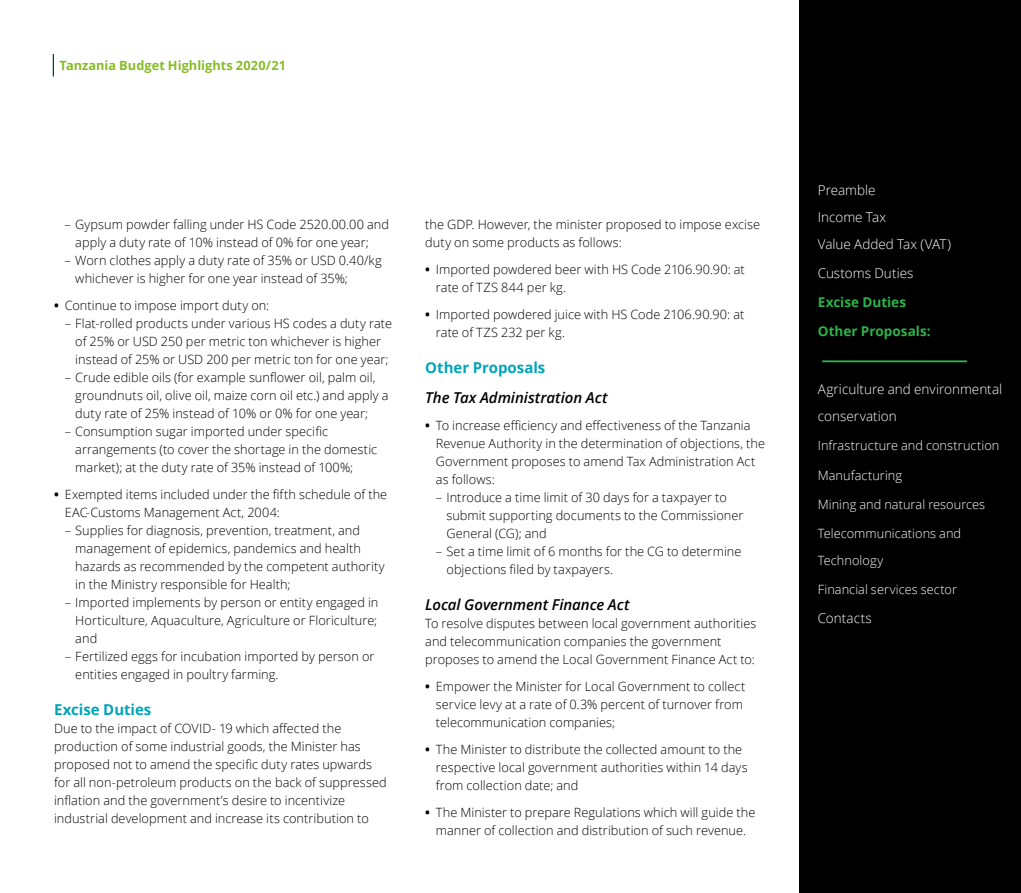
<style>
.page{position:relative;width:1021px;height:893px;background:#fff}
.page>*{position:absolute;margin:0;border:0;box-sizing:border-box;transform-origin:0 0}
.t1{font:italic 600 15px "Open Sans";letter-spacing:-.005em;color:#000}
.t2{font:700 15px "Open Sans";letter-spacing:-.005em;color:#00a5b8}
.t3{font:300 13.5px/27px "Open Sans";color:#fff}
.t4{font:700 13.5px/29.1px "Open Sans";color:#2cb34a}
.t5{font:300 12.75px/18px "Open Sans";letter-spacing:.005em;color:#000}
.t6{font:300 12.75px/27px "Open Sans";letter-spacing:.005em;color:#fff}
.t7{font:700 12.75px "Open Sans";letter-spacing:.005em;color:#86bc25}
.s1{font-weight:700}
</style>
<div class="page">
<div style="left:799px;top:0;width:221px;height:893px;background:#000"></div>
<svg style="left:53px;top:54px;width:1px;height:22px"></svg>
<hr style="left:822px;top:361px;width:144px;height:1px;background:#2cb34a">
<p class="t7" style="left:59px;top:57px;width:228px">Tanzania Budget Highlights 2020/21</p>
<p class="t5" style="left:75px;top:215px;width:315px;text-indent:-11px">– Gypsum powder falling under HS Code 2520.00.00 and apply a duty rate of 10% instead of 0% for one year;</p>
<p class="t5" style="left:75px;top:251px;width:308px;text-indent:-11px">– Worn clothes apply a duty rate of 35% or USD 0.40/kg whichever is higher for one year instead of 35%;</p>
<p class="t5" style="left:54px;top:296px;width:217px"><span class="s1">•</span> Continue to impose import duty on:</p>
<p class="t5" style="left:65px;top:314px;width:329px;text-align:center">– Flat-rolled products under various HS codes a duty rate of 25% or USD 250 per metric ton whichever is higher instead of 25% or USD 200 per metric ton for one year;</p>
<p class="t5" style="left:75px;top:368px;width:315px;text-indent:-11px">– Crude edible oils (for example sunflower oil, palm oil, groundnuts oil, olive oil, maize corn oil etc.) and apply a duty rate of 25% instead of 10% or 0% for one year;</p>
<p class="t5" style="left:75px;top:422px;width:303px;text-indent:-11px">– Consumption sugar imported under specific arrangements (to cover the shortage in the domestic market); at the duty rate of 35% instead of 100%;</p>
<p class="t5" style="left:65px;top:485px;width:324px;text-indent:-11px"><span class="s1">•</span> Exempted items included under the fifth schedule of the<br>EAC-Customs Management Act, 2004:</p>
<p class="t5" style="left:75px;top:521px;width:311px;text-indent:-11px">– Supplies for diagnosis, prevention, treatment, and management of epidemics, pandemics and health hazards as recommended by the competent authority in the Ministry responsible for Health;</p>
<p class="t5" style="left:75px;top:593px;width:304px;text-align:justify;text-indent:-11px">– Imported implements by person or entity engaged in Horticulture, Aquaculture, Agriculture or Floriculture; and</p>
<p class="t5" style="left:75px;top:647px;width:301px;text-indent:-11px">– Fertilized eggs for incubation imported by person or entities engaged in poultry farming.</p>
<p class="t2" style="left:54px;top:699px;width:99px">Excise Duties</p>
<p class="t5" style="left:54px;top:719px;width:334px">Due to the impact of COVID- 19 which affected the production of some industrial goods, the Minister has proposed not to amend the specific duty rates upwards for all non-petroleum products on the back of suppressed inflation and the government’s desire to incentivize industrial development and increase its contribution to</p>
<p class="t5" style="left:425px;top:215px;width:336px">the GDP. However, the minister proposed to impose excise duty on some products as follows:</p>
<p class="t5" style="left:436px;top:260px;width:310px;text-indent:-11px"><span class="s1">•</span> Imported powdered beer with HS Code 2106.90.90: at rate of TZS 844 per kg.</p>
<p class="t5" style="left:436px;top:305px;width:310px;text-indent:-11px"><span class="s1">•</span> Imported powdered juice with HS Code 2106.90.90: at rate of TZS 232 per kg.</p>
<p class="t2" style="left:425px;top:357px;width:122px">Other Proposals</p>
<p class="t1" style="left:425px;top:387px;width:184px">The Tax Administration Act</p>
<p class="t5" style="left:436px;top:416px;width:331px;text-indent:-11px"><span class="s1">•</span> To increase efficiency and effectiveness of the Tanzania Revenue Authority in the determination of objections, the Government proposes to amend Tax Administration Act as follows:</p>
<p class="t5" style="left:446px;top:488px;width:298px;text-indent:-11px">– Introduce a time limit of 30 days for a taxpayer to submit supporting documents to the Commissioner<br>General (CG); and</p>
<p class="t5" style="left:446px;top:542px;width:296px;text-indent:-11px">– Set a time limit of 6 months for the CG to determine objections filed by taxpayers.</p>
<p class="t1" style="left:425px;top:594px;width:206px">Local Government Finance Act</p>
<p class="t5" style="left:425px;top:614px;width:333px">To resolve disputes between local government authorities and telecommunication companies the government proposes to amend the Local Government Finance Act to:</p>
<p class="t5" style="left:436px;top:677px;width:311px;text-indent:-11px"><span class="s1">•</span> Empower the Minister for Local Government to collect service levy at a rate of 0.3% percent of turnover from telecommunication companies;</p>
<p class="t5" style="left:436px;top:740px;width:313px;text-indent:-11px"><span class="s1">•</span> The Minister to distribute the collected amount to the respective local government authorities within 14 days from collection date; and</p>
<p class="t5" style="left:425px;top:803px;width:332px;text-align:center"><span class="s1">•</span> The Minister to prepare Regulations which will guide the manner of collection and distribution of such revenue.</p>
<p class="t3" style="left:817px;top:176px;width:135px">Preamble<br>Income Tax<br>Value Added Tax (VAT)</p>
<p class="t3" style="left:817px;top:259px;width:97px">Customs Duties</p>
<p class="t4" style="left:817px;top:287px;width:114px">Excise Duties<br>Other Proposals:</p>
<p class="t3" style="left:817px;top:375px;width:186px">Agriculture and environmental conservation</p>
<p class="t6" style="left:817px;top:432px;width:183px">Infrastructure and construction</p>
<p class="t6" style="left:817px;top:461px;width:86px">Manufacturing</p>
<p class="t6" style="left:817px;top:490px;width:169px">Mining and natural resources</p>
<p class="t6" style="left:817px;top:519px;width:145px">Telecommunications and<br>Technology</p>
<p class="t6" style="left:817px;top:575px;width:141px">Financial services sector</p>
<p class="t3" style="left:817px;top:604px;width:56px">Contacts</p>
</div>
